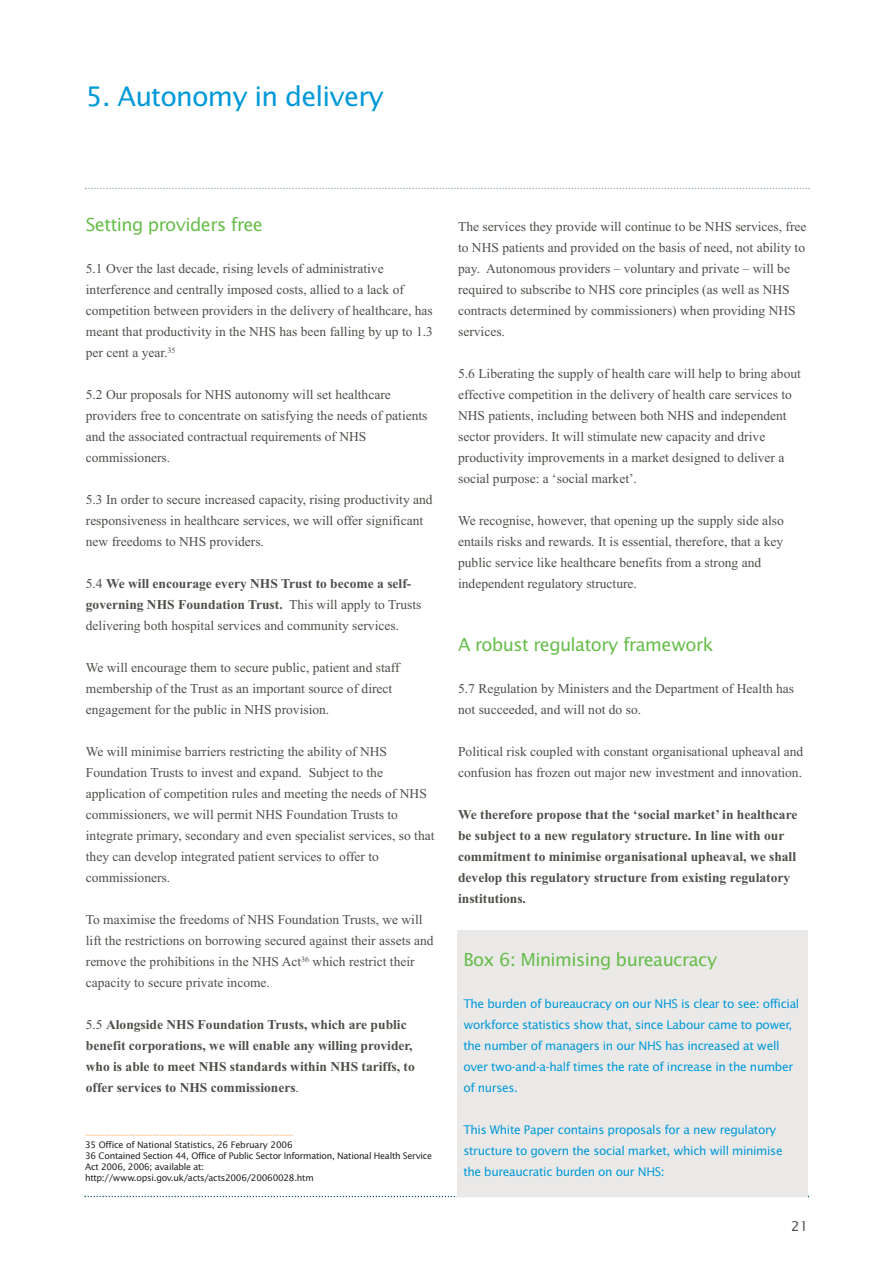
<style>
.page{position:relative;width:893px;height:1263px;background:#fff}
.page>*{position:absolute;margin:0;border:0;box-sizing:border-box;transform-origin:0 0}
.t1{font:27px "Lucida Sans";letter-spacing:-.03em;color:#0099d8}
.t2{font:18px "Lucida Sans";letter-spacing:-.03em;color:#67bd4a}
.t3{font:13.5px/21px "Times New Roman";color:#4c5049}
.t4{font:700 13.5px/21px "Times New Roman";color:#4c5049}
.t5{font:13.5px "Lucida Sans";color:#4c5049}
.t6{font:12px/21px "Lucida Sans";letter-spacing:-.03em;color:#0099d8}
.t7{font:9px/10.8px "Lucida Sans";letter-spacing:-.03em;color:#231f20}
.s1{font-weight:700}
.s2{font-weight:400}
</style>
<div class="page">
<svg style="left:85px;top:188px;width:724px;height:1px"></svg>
<svg style="left:84px;top:1196px;width:725px;height:1px"></svg>
<svg style="left:85px;top:1135px;width:208px;height:1px"></svg>
<div style="left:457px;top:930px;width:351px;height:266px;background:#ebe9e8"></div>
<h1 class="t1" style="left:86px;top:85px;width:299px">5. Autonomy in delivery</h1>
<h2 class="t2" style="left:86px;top:217px;width:179px">Setting providers free</h2>
<p class="t3" style="left:86px;top:259px;width:348px">5.1 Over the last decade, rising levels of administrative interference and centrally imposed costs, allied to a lack of competition between providers in the delivery of healthcare, has meant that productivity in the NHS has been falling by up to 1.3 per cent a year.<sup>35</sup></p>
<p class="t3" style="left:86px;top:385px;width:343px">5.2 Our proposals for NHS autonomy will set healthcare providers free to concentrate on satisfying the needs of patients and the associated contractual requirements of NHS commissioners.</p>
<p class="t3" style="left:86px;top:490px;width:348px">5.3 In order to secure increased capacity, rising productivity and responsiveness in healthcare services, we will offer significant new freedoms to NHS providers.</p>
<p class="t3" style="left:86px;top:574px;width:337px">5.4 <span class="s1">We will encourage every NHS Trust to become a self&shy;governing NHS Foundation Trust.</span> This will apply to Trusts delivering both hospital services and community services.</p>
<p class="t3" style="left:86px;top:658px;width:315px">We will encourage them to secure public, patient and staff membership of the Trust as an important source of direct engagement for the public in NHS provision.</p>
<p class="t3" style="left:86px;top:742px;width:350px">We will minimise barriers restricting the ability of NHS Foundation Trusts to invest and expand. Subject to the application of competition rules and meeting the needs of NHS commissioners, we will permit NHS Foundation Trusts to integrate primary, secondary and even specialist services, so that they can develop integrated patient services to offer to commissioners.</p>
<p class="t3" style="left:86px;top:910px;width:349px">To maximise the freedoms of NHS Foundation Trusts, we will lift the restrictions on borrowing secured against their assets and remove the prohibitions in the NHS Act<sup>36</sup> which restrict their capacity to secure private income.</p>
<p class="t4" style="left:86px;top:1015px;width:330px"><span class="s2">5.5</span> Alongside NHS Foundation Trusts, which are public benefit corporations, we will enable any willing provider, who is able to meet NHS standards within NHS tariffs, to offer services to NHS commissioners<span class="s2">.</span></p>
<p class="t7" style="left:85px;top:1140px;width:349px">35 Office of National Statistics, 26 February 2006<br>36 Contained Section 44, Office of Public Sector Information, National Health Service Act 2006, 2006; available at: http://www.opsi.gov.uk/acts/acts2006/20060028.htm</p>
<p class="t3" style="left:458px;top:217px;width:350px">The services they provide will continue to be NHS services, free to NHS patients and provided on the basis of need, not ability to pay. Autonomous providers – voluntary and private – will be required to subscribe to NHS core principles (as well as NHS contracts determined by commissioners) when providing NHS services.</p>
<p class="t3" style="left:458px;top:364px;width:344px">5.6 Liberating the supply of health care will help to bring about effective competition in the delivery of health care services to NHS patients, including between both NHS and independent sector providers. It will stimulate new capacity and drive productivity improvements in a market designed to deliver a social purpose: a ‘social market’.</p>
<p class="t3" style="left:458px;top:511px;width:327px">We recognise, however, that opening up the supply side also entails risks and rewards. It is essential, therefore, that a key public service like healthcare benefits from a strong and independent regulatory structure.</p>
<h2 class="t2" style="left:458px;top:637px;width:257px">A robust regulatory framework</h2>
<p class="t3" style="left:458px;top:679px;width:337px">5.7 Regulation by Ministers and the Department of Health has not succeeded, and will not do so.</p>
<p class="t3" style="left:458px;top:742px;width:347px">Political risk coupled with constant organisational upheaval and confusion has frozen out major new investment and innovation.</p>
<p class="t4" style="left:458px;top:805px;width:341px">We therefore propose that the ‘social market’ in healthcare be subject to a new regulatory structure. In line with our commitment to minimise organisational upheaval, we shall develop this regulatory structure from existing regulatory institutions.</p>
<h2 class="t2" style="left:463px;top:952px;width:255px">Box 6: Minimising bureaucracy</h2>
<p class="t6" style="left:463px;top:994px;width:337px">The burden of bureaucracy on our NHS is clear to see: official workforce statistics show that, since Labour came to power, the number of managers in our NHS has increased at well over two-and-a-half times the rate of increase in the number of nurses.</p>
<p class="t6" style="left:463px;top:1120px;width:321px">This White Paper contains proposals for a new regulatory structure to govern the social market, which will minimise the bureaucratic burden on our NHS:</p>
<p class="t5" style="left:791px;top:1220px;width:19px">21</p>
</div>
